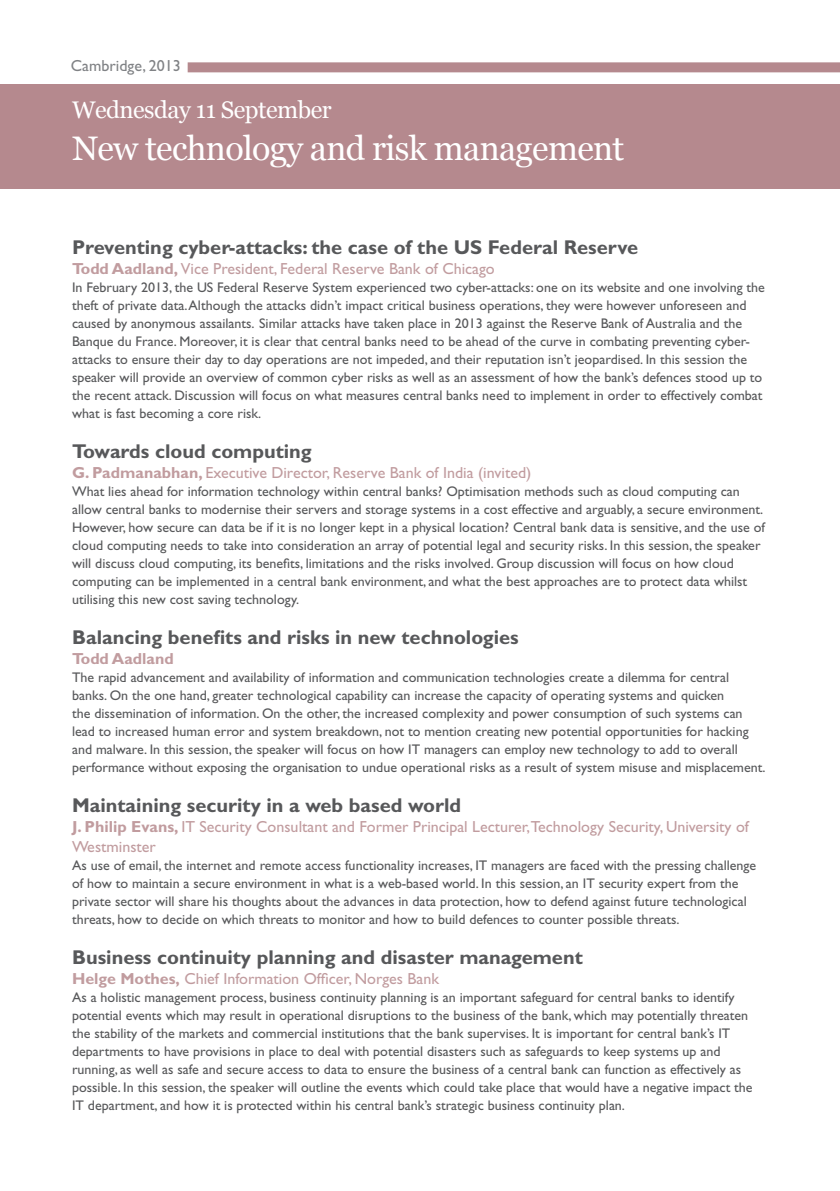
<style>
.page{position:relative;width:840px;height:1191px;background:#fff}
.page>*{position:absolute;margin:0;border:0;box-sizing:border-box;transform-origin:0 0}
.t1{font:34px "Georgia";letter-spacing:-.02em;color:#fff}
.t2{font:24px "Georgia";letter-spacing:-.02em;color:#fff}
.t3{font:700 20px "Gill Sans Std";color:#57585a}
.t4{font:16px/20px "Gill Sans Std";color:#c19c9f}
.t5{font:16px "Gill Sans Std";color:#808285}
.t6{font:700 16px "Gill Sans Std";color:#c19c9f}
.t7{font:14px/18px "Gill Sans Std";color:#57585a}
.s1{font-weight:700}
</style>
<div class="page">
<div style="left:0;top:84px;width:839px;height:105px;background:#b5898e"></div>
<div style="left:187px;top:62px;width:652px;height:10px;background:#b5898e"></div>
<p class="t5" style="left:71px;top:57px;width:111px">Cambridge, 2013</p>
<h2 class="t2" style="left:72px;top:96px;width:261px">Wednesday 11 September</h2>
<h1 class="t1" style="left:72px;top:128px;width:553px">New technology and risk management</h1>
<h3 class="t3" style="left:72px;top:235px;width:567px">Preventing cyber-attacks: the case of the US Federal Reserve</h3>
<p class="t4" style="left:72px;top:258px;width:424px"><span class="s1">Todd Aadland,</span> Vice President, Federal Reserve Bank of Chicago</p>
<p class="t7" style="left:72px;top:278px;width:694px">In February 2013, the US Federal Reserve System experienced two cyber-attacks: one on its website and one involving the theft of private data. Although the attacks didn’t impact critical business operations, they were however unforeseen and caused by anonymous assailants. Similar attacks have taken place in 2013 against the Reserve Bank of Australia and the Banque du France. Moreover, it is clear that central banks need to be ahead of the curve in combating preventing cyber&shy;attacks to ensure their day to day operations are not impeded, and their reputation isn’t jeopardised. In this session the speaker will provide an overview of common cyber risks as well as an assessment of how the bank’s defences stood up to the recent attack. Discussion will focus on what measures central banks need to implement in order to effectively combat what is fast becoming a core risk.</p>
<h3 class="t3" style="left:72px;top:439px;width:241px">Towards cloud computing</h3>
<p class="t4" style="left:72px;top:462px;width:460px"><span class="s1">G. Padmanabhan,</span> Executive Director, Reserve Bank of India (invited)</p>
<p class="t7" style="left:72px;top:482px;width:694px">What lies ahead for information technology within central banks? Optimisation methods such as cloud computing can allow central banks to modernise their servers and storage systems in a cost effective and arguably, a secure environment.<br>However, how secure can data be if it is no longer kept in a physical location? Central bank data is sensitive, and the use of cloud computing needs to take into consideration an array of potential legal and security risks. In this session, the speaker will discuss cloud computing, its benefits, limitations and the risks involved. Group discussion will focus on how cloud computing can be implemented in a central bank environment, and what the best approaches are to protect data whilst utilising this new cost saving technology.</p>
<h3 class="t3" style="left:72px;top:625px;width:448px">Balancing benefits and risks in new technologies</h3>
<p class="t6" style="left:72px;top:649px;width:103px">Todd Aadland</p>
<p class="t7" style="left:72px;top:668px;width:694px">The rapid advancement and availability of information and communication technologies create a dilemma for central banks. On the one hand, greater technological capability can increase the capacity of operating systems and quicken<br>the dissemination of information. On the other, the increased complexity and power consumption of such systems can lead to increased human error and system breakdown, not to mention creating new potential opportunities for hacking and malware. In this session, the speaker will focus on how IT managers can employ new technology to add to overall performance without exposing the organisation to undue operational risks as a result of system misuse and misplacement.</p>
<h3 class="t3" style="left:72px;top:793px;width:390px">Maintaining security in a web based world</h3>
<p class="t4" style="left:72px;top:816px;width:678px"><span class="s1">J. Philip Evans,</span> IT Security Consultant and Former Principal Lecturer,Technology Security, University of<br>Westminster</p>
<p class="t7" style="left:72px;top:856px;width:685px">As use of email, the internet and remote access functionality increases, IT managers are faced with the pressing challenge of how to maintain a secure environment in what is a web-based world. In this session, an IT security expert from the private sector will share his thoughts about the advances in data protection, how to defend against future technological threats, how to decide on which threats to monitor and how to build defences to counter possible threats.</p>
<h3 class="t3" style="left:72px;top:945px;width:512px">Business continuity planning and disaster management</h3>
<p class="t4" style="left:72px;top:968px;width:368px"><span class="s1">Helge Mothes,</span> Chief Information Officer, Norges Bank</p>
<p class="t7" style="left:72px;top:988px;width:681px">As a holistic management process, business continuity planning is an important safeguard for central banks to identify potential events which may result in operational disruptions to the business of the bank, which may potentially threaten the stability of the markets and commercial institutions that the bank supervises. It is important for central bank’s IT departments to have provisions in place to deal with potential disasters such as safeguards to keep systems up and running, as well as safe and secure access to data to ensure the business of a central bank can function as effectively as possible. In this session, the speaker will outline the events which could take place that would have a negative impact the IT department, and how it is protected within his central bank’s strategic business continuity plan.</p>
</div>
